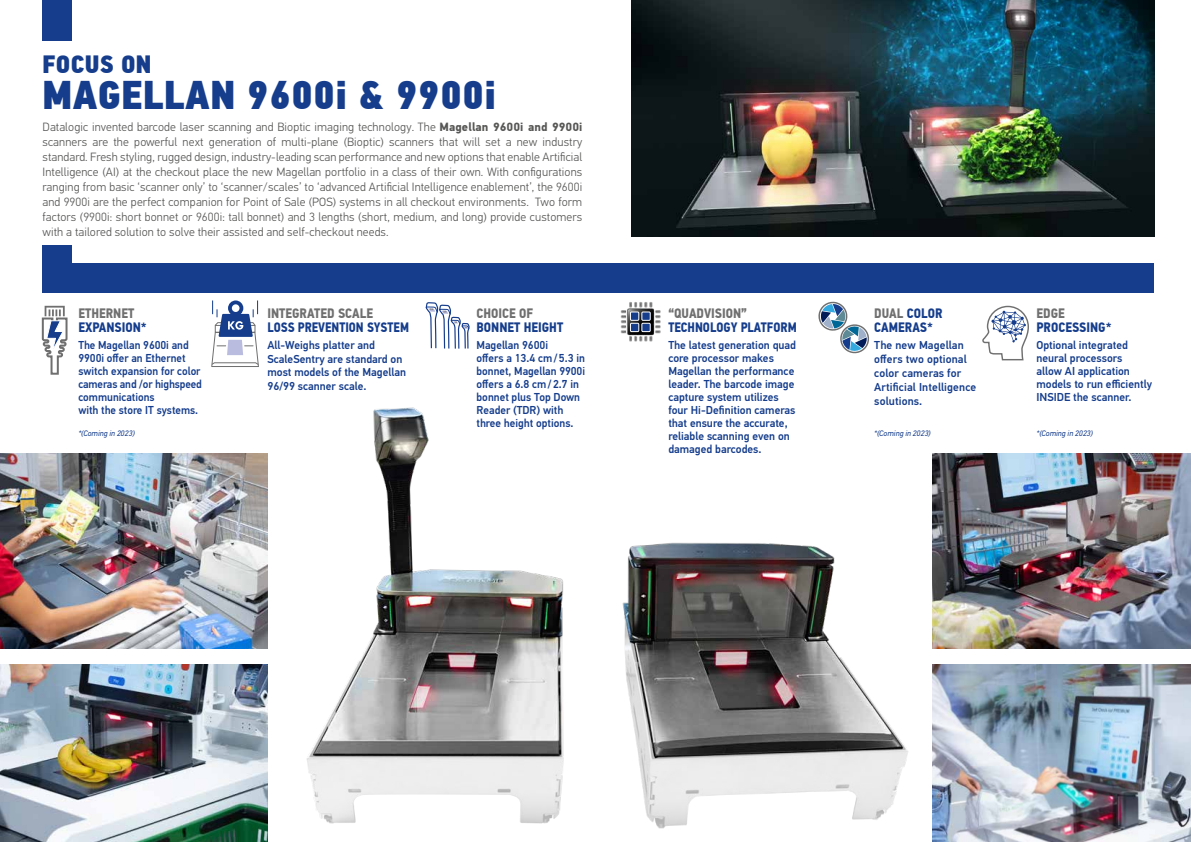
<style>
.page{position:relative;width:1191px;height:842px;background:#fff}
.page>*{position:absolute;margin:0;border:0;box-sizing:border-box;transform-origin:0 0}
.t1{font:40px "PF Din Text Cond Pro X Black";letter-spacing:.01em;color:#153d8c}
.t2{font:25px "PF Din Text Cond Pro X Black";letter-spacing:.01em;color:#153d8c}
.t3{font:700 13.6px/13.6px "PF Din Text Cond Pro";color:#153d8c}
.t4{font:700 13.6px "PF Din Text Cond Pro";color:#706f6f}
.t5{font:700 13.6px "PF Din Text Cond Pro";color:#153d8c;scale:.96 1}
.t6{font:300 12px/15px "PF Din Text Pro";letter-spacing:.01em;color:#575756;text-align:justify}
.t7{font:500 11.5px/13px "PF Din Text Pro";color:#153d8c}
.t8{font:500 11.5px/13px "PF Din Text Pro";color:#153d8c;scale:.96 1}
.t9{font:500 11.5px/13px "PF Din Text Pro";color:#153d8c;scale:.95 1}
.t10{font:italic 8px "PF Din Text Pro";color:#153d8c}
.s1{font-weight:700}
.s2{color:#706f6f}
</style>
<div class="page">
<div style="left:43px;top:0;width:29px;height:40px;background:#153d8c"></div>
<img style="left:631px;top:0;width:523px;height:236px">
<img style="left:0;top:454px;width:259px;height:194px">
<img style="left:958px;top:664px;width:233px;height:178px">
<img style="left:0;top:665px;width:259px;height:177px">
<div style="left:42px;top:245px;width:30px;height:48px;background:#153d8c"></div>
<img style="left:259px;top:407px;width:305px;height:435px">
<div style="left:45px;top:263px;width:1108px;height:30px;background:#153d8c"></div>
<img style="left:932px;top:454px;width:259px;height:194px">
<img style="left:622px;top:490px;width:336px;height:352px">
<svg style="left:41px;top:306px;width:27px;height:69px"></svg>
<svg style="left:818px;top:301px;width:51px;height:53px"></svg>
<svg style="left:982px;top:305px;width:47px;height:56px"></svg>
<img style="left:620px;top:302px;width:41px;height:40px">
<svg style="left:628px;top:309px;width:25px;height:25px"></svg>
<div style="left:630px;top:312px;width:9px;height:8px;background:#153d8c"></div>
<div style="left:630px;top:311px;width:9px;height:10px;border:1px solid #fff"></div>
<div style="left:630px;top:323px;width:9px;height:9px;background:#153d8c"></div>
<div style="left:630px;top:323px;width:9px;height:9px;border:1px solid #fff"></div>
<div style="left:642px;top:312px;width:8px;height:8px;background:#153d8c"></div>
<div style="left:641px;top:311px;width:9px;height:10px;border:1px solid #fff"></div>
<div style="left:642px;top:323px;width:8px;height:9px;background:#153d8c"></div>
<div style="left:641px;top:323px;width:9px;height:9px;border:1px solid #fff"></div>
<svg style="left:211px;top:300px;width:48px;height:67px"></svg>
<svg style="left:425px;top:302px;width:45px;height:47px"></svg>
<h2 class="t2" style="left:43px;top:49px;width:110px">FOCUS ON</h2>
<h1 class="t1" style="left:43px;top:70px;width:455px">MAGELLAN 9600i &amp; 9900i</h1>
<p class="t6" style="left:43px;top:119px;width:541px">Datalogic invented barcode laser scanning and Bioptic imaging technology. The <span class="s1">Magellan 9600i and 9900i </span>scanners are the powerful next generation of multi-plane (Bioptic) scanners that will set a new industry standard. Fresh styling, rugged design, industry-leading scan performance and new options that enable Artificial Intelligence (AI) at the checkout place the new Magellan portfolio in a class of their own. With configurations ranging from basic ‘scanner only’ to ‘scanner/scales’ to ‘advanced Artificial Intelligence enablement’, the 9600i and 9900i are the perfect companion for Point of Sale (POS) systems in all checkout environments. Two form factors (9900i: short bonnet or 9600i: tall bonnet) and 3 lengths (short, medium, and long) provide customers with a tailored solution to solve their assisted and self-checkout needs.</p>
<p class="t4" style="left:78px;top:305px;width:57px">ETHERNET</p>
<p class="t3" style="left:78px;top:320px;width:70px">EXPANSION*</p>
<p class="t4" style="left:267px;top:305px;width:107px">INTEGRATED SCALE</p>
<p class="t5" style="left:267px;top:319px;width:149px">LOSS PREVENTION SYSTEM</p>
<p class="t4" style="left:476px;top:305px;width:58px">CHOICE OF</p>
<p class="t3" style="left:476px;top:320px;width:88px">BONNET HEIGHT</p>
<p class="t4" style="left:668px;top:305px;width:80px">“QUADVISION”</p>
<p class="t3" style="left:668px;top:320px;width:130px">TECHNOLOGY PLATFORM</p>
<p class="t3" style="left:874px;top:307px;width:70px"><span class="s2">DUAL</span> COLOR<br>CAMERAS*</p>
<p class="t4" style="left:1036px;top:305px;width:30px">EDGE</p>
<p class="t3" style="left:1036px;top:320px;width:77px">PROCESSING*</p>
<p class="t9" style="left:78px;top:339px;width:131px">The Magellan 9600i and<br>9900i offer an Ethernet switch expansion for color cameras and /or highspeed communications<br>with the store IT systems.</p>
<p class="t7" style="left:1036px;top:339px;width:117px">Optional integrated neural processors<br>allow AI application models to run efficiently<br>INSIDE the scanner.</p>
<p class="t7" style="left:267px;top:339px;width:140px;line-height:13.6px">All-Weighs platter and<br>ScaleSentry are standard on most models of the Magellan<br>96/99 scanner scale.</p>
<p class="t8" style="left:476px;top:339px;width:114px">Magellan 9600i<br>offers a 13.4 cm / 5.3 in bonnet, Magellan 9900i offers a 6.8 cm / 2.7 in bonnet plus Top Down<br>Reader (TDR) with three height options.</p>
<p class="t7" style="left:668px;top:339px;width:129px">The latest generation quad core processor makes<br>Magellan the performance leader. The barcode image capture system utilizes four Hi-Definition cameras that ensure the accurate, reliable scanning even on damaged barcodes.</p>
<p class="t7" style="left:874px;top:338px;width:104px;line-height:14px">The new Magellan offers two optional color cameras for<br>Artificial Intelligence solutions.</p>
<p class="t10" style="left:78px;top:428px;width:58px">*(Coming in 2023)</p>
<p class="t10" style="left:874px;top:428px;width:58px">*(Coming in 2023)</p>
<p class="t10" style="left:1036px;top:428px;width:58px">*(Coming in 2023)</p>
</div>
